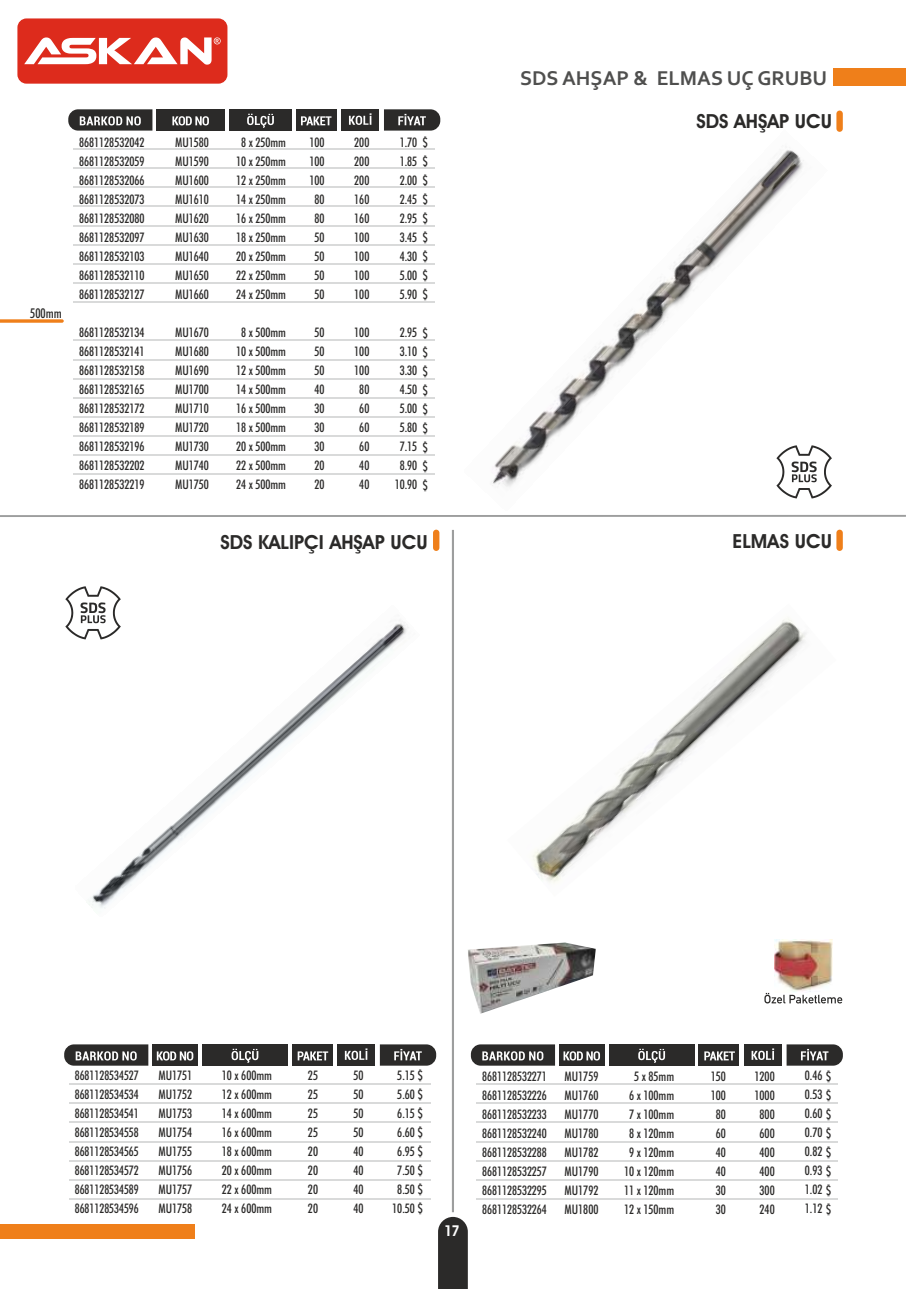
<style>
.page{position:relative;width:906px;height:1289px;background:#fff}
.page>*{position:absolute;margin:0;border:0;box-sizing:border-box;transform-origin:0 0}
.t1{font:700 21px "Corbel";color:#4f4f4e}
.t2{font:600 19.5px "Avant Garde IT Cby BT";color:#2b2a29}
.t3{font:600 15px "Avant Garde IT Cby BT";color:#fefefe}
.t4{font:500 condensed 13.5px "Futura BT";color:#2b2a29}
.t5{font:500 condensed 13.2px/18.9px "Futura BT";color:#2b2a29;text-align:justify}
</style>
<div class="page">
<img style="left:555px;top:618px;width:252px;height:264px">
<svg style="left:827px;top:453px;width:5px;height:38px"></svg>
<img style="left:555px;top:942px;width:41px;height:47px">
<img style="left:491px;top:150px;width:336px;height:349px">
<img style="left:83px;top:639px;width:297px;height:270px">
<svg style="left:65px;top:586px;width:56px;height:53px"></svg>
<img style="left:774px;top:939px;width:58px;height:53px">
<svg style="left:764px;top:992px;width:78px;height:11px"></svg>
<div style="left:833px;top:69px;width:73px;height:17px;background:#ef7f1a"></div>
<div style="left:836px;top:111px;width:7px;height:21px;background:#ef7f1a;border-radius:3px"></div>
<div style="left:836px;top:529px;width:7px;height:22px;background:#ef7f1a;border-radius:3px"></div>
<svg style="left:0;top:515px;width:906px;height:2px;background:#a1a2a2"></svg>
<div style="left:153px;top:1044px;width:45px;height:21px;background:#2b2a29"></div>
<div style="left:202px;top:1044px;width:86px;height:21px;background:#2b2a29"></div>
<div style="left:292px;top:1044px;width:40px;height:21px;background:#2b2a29"></div>
<div style="left:337px;top:1044px;width:38px;height:21px;background:#2b2a29"></div>
<svg style="left:157px;top:1051px;width:36px;height:9px"></svg>
<svg style="left:232px;top:1048px;width:26px;height:14px"></svg>
<svg style="left:298px;top:1051px;width:30px;height:9px"></svg>
<svg style="left:345px;top:1048px;width:22px;height:11px"></svg>
<svg style="left:64px;top:1044px;width:84px;height:21px;background:#555453"></svg>
<hr style="left:69px;top:1083px;width:362px;height:1px;background:#d9dada">
<hr style="left:69px;top:1102px;width:362px;height:1px;background:#d9dada">
<hr style="left:69px;top:1121px;width:362px;height:2px;background:#d9dada">
<hr style="left:69px;top:1140px;width:362px;height:2px;background:#d9dada">
<hr style="left:69px;top:1159px;width:362px;height:2px;background:#d9dada">
<hr style="left:69px;top:1178px;width:362px;height:2px;background:#d9dada">
<hr style="left:69px;top:1198px;width:362px;height:1px;background:#d9dada">
<hr style="left:73px;top:148px;width:362px;height:2px;background:#d9dada">
<hr style="left:73px;top:167px;width:362px;height:2px;background:#d9dada">
<hr style="left:73px;top:186px;width:362px;height:2px;background:#d9dada">
<hr style="left:73px;top:206px;width:362px;height:1px;background:#d9dada">
<hr style="left:73px;top:225px;width:362px;height:1px;background:#d9dada">
<hr style="left:73px;top:244px;width:362px;height:1px;background:#d9dada">
<hr style="left:73px;top:263px;width:362px;height:1px;background:#d9dada">
<hr style="left:73px;top:282px;width:362px;height:2px;background:#d9dada">
<hr style="left:73px;top:301px;width:362px;height:2px;background:#d9dada">
<hr style="left:73px;top:340px;width:362px;height:1px;background:#d9dada">
<hr style="left:73px;top:359px;width:362px;height:1px;background:#d9dada">
<hr style="left:73px;top:378px;width:362px;height:1px;background:#d9dada">
<hr style="left:73px;top:397px;width:362px;height:1px;background:#d9dada">
<hr style="left:73px;top:416px;width:362px;height:2px;background:#d9dada">
<hr style="left:73px;top:435px;width:362px;height:2px;background:#d9dada">
<hr style="left:73px;top:454px;width:362px;height:2px;background:#d9dada">
<hr style="left:73px;top:473px;width:362px;height:2px;background:#d9dada">
<div style="left:157px;top:109px;width:68px;height:22px;background:#2b2a29"></div>
<div style="left:229px;top:109px;width:63px;height:22px;background:#2b2a29"></div>
<div style="left:296px;top:109px;width:40px;height:22px;background:#2b2a29"></div>
<div style="left:341px;top:109px;width:38px;height:22px;background:#2b2a29"></div>
<svg style="left:172px;top:116px;width:37px;height:9px"></svg>
<svg style="left:247px;top:114px;width:27px;height:14px"></svg>
<svg style="left:301px;top:116px;width:30px;height:9px"></svg>
<svg style="left:349px;top:113px;width:22px;height:12px"></svg>
<svg style="left:384px;top:109px;width:56px;height:22px"></svg>
<svg style="left:68px;top:109px;width:84px;height:22px;background:#575655"></svg>
<svg style="left:0;top:319px;width:64px;height:4px"></svg>
<div style="left:559px;top:1044px;width:45px;height:21px;background:#2b2a29"></div>
<div style="left:609px;top:1044px;width:85px;height:21px;background:#2b2a29"></div>
<div style="left:699px;top:1044px;width:40px;height:21px;background:#2b2a29"></div>
<div style="left:744px;top:1044px;width:38px;height:21px;background:#2b2a29"></div>
<svg style="left:563px;top:1051px;width:37px;height:9px"></svg>
<svg style="left:638px;top:1048px;width:27px;height:14px"></svg>
<svg style="left:704px;top:1051px;width:31px;height:9px"></svg>
<svg style="left:751px;top:1048px;width:23px;height:11px"></svg>
<svg style="left:786px;top:1044px;width:57px;height:21px"></svg>
<svg style="left:380px;top:530px;width:175px;height:758px"></svg>
<hr style="left:476px;top:1083px;width:361px;height:1px;background:#d9dada">
<hr style="left:476px;top:1102px;width:361px;height:1px;background:#d9dada">
<hr style="left:476px;top:1121px;width:361px;height:2px;background:#d9dada">
<hr style="left:476px;top:1140px;width:361px;height:2px;background:#d9dada">
<hr style="left:476px;top:1159px;width:361px;height:2px;background:#d9dada">
<hr style="left:476px;top:1178px;width:361px;height:2px;background:#d9dada">
<hr style="left:476px;top:1198px;width:361px;height:1px;background:#d9dada">
<div style="left:17px;top:18px;width:210px;height:66px;background:#dd2b1c;border-radius:9px"></div>
<svg style="left:24px;top:37px;width:197px;height:28px"></svg>
<div style="left:0;top:1224px;width:194px;height:15px;background:#ef7f1a"></div>
<p class="t4" style="left:30px;top:307px;width:33px">500mm</p>
<p class="t5" style="left:79px;top:134px;width:67px">8681128532042<br>8681128532059<br>8681128532066<br>8681128532073<br>8681128532080<br>8681128532097<br>8681128532103<br>8681128532110<br>8681128532127</p>
<p class="t5" style="left:175px;top:134px;width:35px">MU1580<br>MU1590<br>MU1600<br>MU1610<br>MU1620<br>MU1630<br>MU1640<br>MU1650<br>MU1660</p>
<p class="t5" style="left:236px;top:134px;width:51px;text-align:center">8 x 250mm<br>10 x 250mm<br>12 x 250mm<br>14 x 250mm<br>16 x 250mm<br>18 x 250mm<br>20 x 250mm<br>22 x 250mm<br>24 x 250mm</p>
<p class="t5" style="left:310px;top:134px;width:17px;text-align:center">100<br>100<br>100<br>80<br>80<br>50<br>50<br>50<br>50</p>
<p class="t5" style="left:354px;top:134px;width:17px">200<br>200<br>200<br>160<br>160<br>100<br>100<br>100<br>100</p>
<p class="t5" style="left:236px;top:324px;width:51px;text-align:center">8 x 500mm<br>10 x 500mm<br>12 x 500mm<br>14 x 500mm<br>16 x 500mm<br>18 x 500mm<br>20 x 500mm<br>22 x 500mm<br>24 x 500mm</p>
<p class="t5" style="left:79px;top:324px;width:67px">8681128532134<br>8681128532141<br>8681128532158<br>8681128532165<br>8681128532172<br>8681128532189<br>8681128532196<br>8681128532202<br>8681128532219</p>
<p class="t5" style="left:315px;top:324px;width:12px">50<br>50<br>50<br>40<br>30<br>30<br>30<br>20<br>20</p>
<p class="t5" style="left:354px;top:324px;width:17px;text-align:center">100<br>100<br>100<br>80<br>60<br>60<br>60<br>40<br>40</p>
<p class="t5" style="left:175px;top:324px;width:35px">MU1670<br>MU1680<br>MU1690<br>MU1700<br>MU1710<br>MU1720<br>MU1730<br>MU1740<br>MU1750</p>
<p class="t5" style="left:400px;top:134px;width:30px">1.70 $ 1.85 $ 2.00 $ 2.45 $ 2.95 $ 3.45 $ 4.30 $ 5.00 $ 5.90 $</p>
<p class="t5" style="left:395px;top:324px;width:35px;text-align:center">2.95 $<br>3.10 $<br>3.30 $<br>4.50 $<br>5.00 $<br>5.80 $<br>7.15 $<br>8.90 $<br>10.90 $</p>
<h1 class="t1" style="left:520px;top:69px;width:309px">SDS AHŞAP &amp; ELMAS UÇ GRUBU</h1>
<h2 class="t2" style="left:696px;top:113px;width:137px">SDS AHŞAP UCU</h2>
<h2 class="t2" style="left:220px;top:534px;width:209px">SDS KALIPÇI AHŞAP UCU</h2>
<h2 class="t2" style="left:732px;top:533px;width:101px">ELMAS UCU</h2>
<p class="t5" style="left:75px;top:1067px;width:65px">8681128534527<br>8681128534534<br>8681128534541<br>8681128534558<br>8681128534565<br>8681128534572<br>8681128534589<br>8681128534596</p>
<p class="t5" style="left:158px;top:1067px;width:35px">MU1751<br>MU1752<br>MU1753<br>MU1754<br>MU1755<br>MU1756<br>MU1757<br>MU1758</p>
<p class="t5" style="left:222px;top:1067px;width:52px">10 x 600mm 12 x 600mm 14 x 600mm 16 x 600mm 18 x 600mm 20 x 600mm 22 x 600mm 24 x 600mm</p>
<p class="t5" style="left:308px;top:1067px;width:12px">25<br>25<br>25<br>25<br>20<br>20<br>20<br>20</p>
<p class="t5" style="left:353px;top:1067px;width:12px">50<br>50<br>50<br>50<br>40<br>40<br>40<br>40</p>
<p class="t5" style="left:392px;top:1067px;width:32px;text-align:center">5.15 $<br>5.60 $<br>6.15 $<br>6.60 $<br>6.95 $<br>7.50 $<br>8.50 $<br>10.50 $</p>
<p class="t3" style="left:444px;top:1224px;width:17px">17</p>
<p class="t5" style="left:482px;top:1068px;width:66px">8681128532271<br>8681128532226<br>8681128532233<br>8681128532240<br>8681128532288<br>8681128532257<br>8681128532295<br>8681128532264</p>
<p class="t5" style="left:564px;top:1068px;width:35px">MU1759<br>MU1760<br>MU1770<br>MU1780<br>MU1782<br>MU1790<br>MU1792<br>MU1800</p>
<p class="t5" style="left:624px;top:1068px;width:52px;text-align:right">5 x 85mm<br>6 x 100mm<br>7 x 100mm<br>8 x 120mm<br>9 x 120mm<br>10 x 120mm<br>11 x 120mm<br>12 x 150mm</p>
<p class="t5" style="left:711px;top:1068px;width:17px;text-align:center">150<br>100<br>80<br>60<br>40<br>40<br>30<br>30</p>
<p class="t5" style="left:754px;top:1068px;width:22px;text-align:center">1200<br>1000<br>800<br>600<br>400<br>400<br>300<br>240</p>
<p class="t5" style="left:804px;top:1067px;width:28px">0.46 $ 0.53 $ 0.60 $ 0.70 $ 0.82 $ 0.93 $ 1.02 $ 1.12 $</p>
</div>
